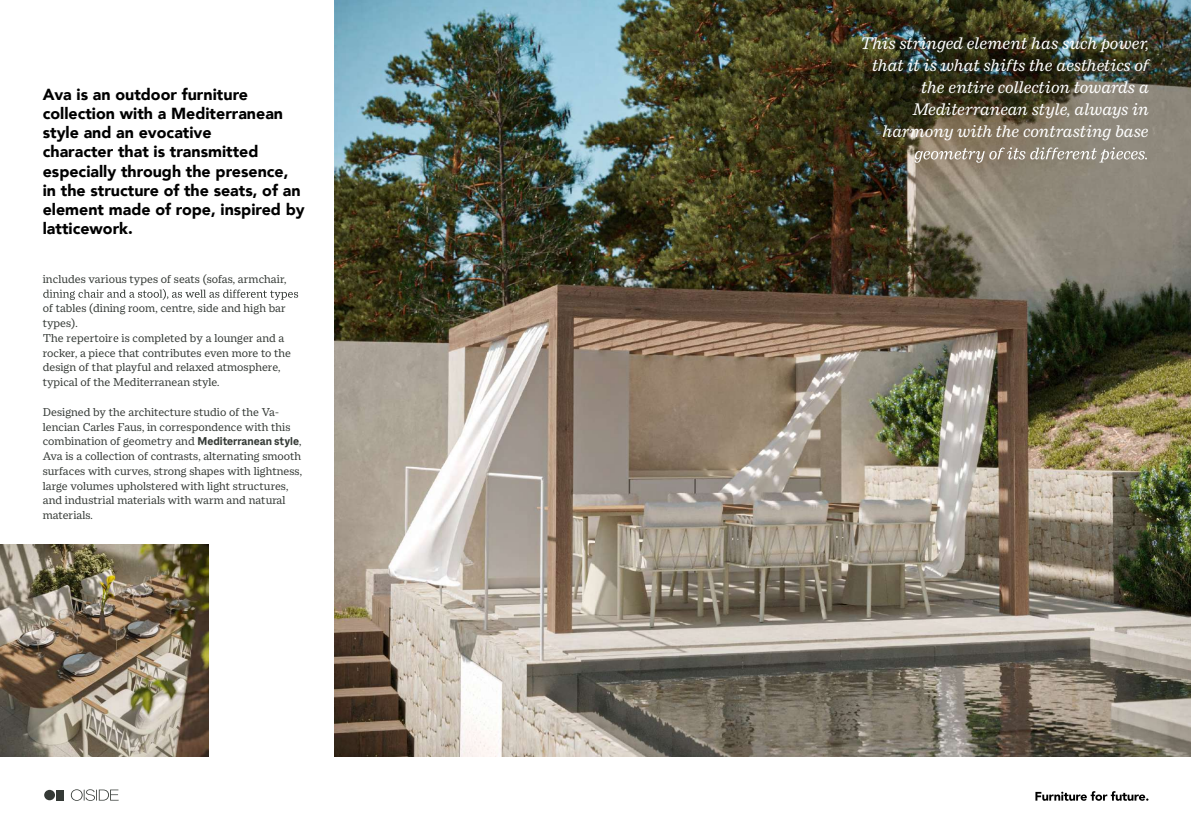
<style>
.page{position:relative;width:1191px;height:834px;background:#fff}
.page>*{position:absolute;margin:0;border:0;box-sizing:border-box;transform-origin:0 0}
.t1{font:italic 18px/22px "Macklin Text";letter-spacing:-.015em;color:#fff;text-align:right}
.t2{font:900 16px/19.2px "Avenir";color:#000}
.t3{font:12.3px/14.8px "Macklin Text";color:#353a36}
.s1{font-family:"Macklin Sans";font-weight:700}
</style>
<div class="page">
<img style="left:0;top:544px;width:208px;height:212px">
<svg style="left:71px;top:789px;width:48px;height:11px"></svg>
<div style="left:44px;top:789px;width:11px;height:11px;background:#353a36;border-radius:50%"></div>
<div style="left:57px;top:789px;width:7px;height:11px;background:#353a36"></div>
<img style="left:334px;top:0;width:857px;height:756px">
<svg style="left:43px;top:289px;width:255px;height:11px"></svg>
<svg style="left:113px;top:336px;width:5px;height:6px"></svg>
<svg style="left:1035px;top:791px;width:113px;height:9px"></svg>
<svg style="left:914px;top:147px;width:233px;height:16px"></svg>
<h2 class="t2" style="left:43px;top:84px;width:263px">Ava is an outdoor furniture collection with a Mediterranean style and an evocative<br>character that is transmitted especially through the presence, in the structure of the seats, of an element made of rope, inspired by latticework.</h2>
<p class="t3" style="left:43px;top:271px;width:245px">includes various types of seats (sofas, armchair,</p>
<p class="t3" style="left:43px;top:301px;width:250px">of tables (dining room, centre, side and high bar types).<br>The repertoir is completed by a lounger and a rocker, a piece that contributes even more to the design of that playful and relaxed atmosphere, typical of the Mediterranean style.</p>
<p class="t3" style="left:43px;top:404px;width:261px">Designed by the architecture studio of the Va&shy;lencian Carles Faus, in correspondence with this combination of geometry and <span class="s1">Mediterranean style</span>, Ava is a collection of contrasts, alternating smooth surfaces with curves, strong shapes with lightness, large volumes upholstered with light structures, and industrial materials with warm and natural materials.</p>
<h1 class="t1" style="left:860px;top:32px;width:290px">This stringed element has such power, that it is what shifts the aesthetics of the entire collection towards a Mediterranean style, always in harmony with the contrasting base</h1>
</div>
